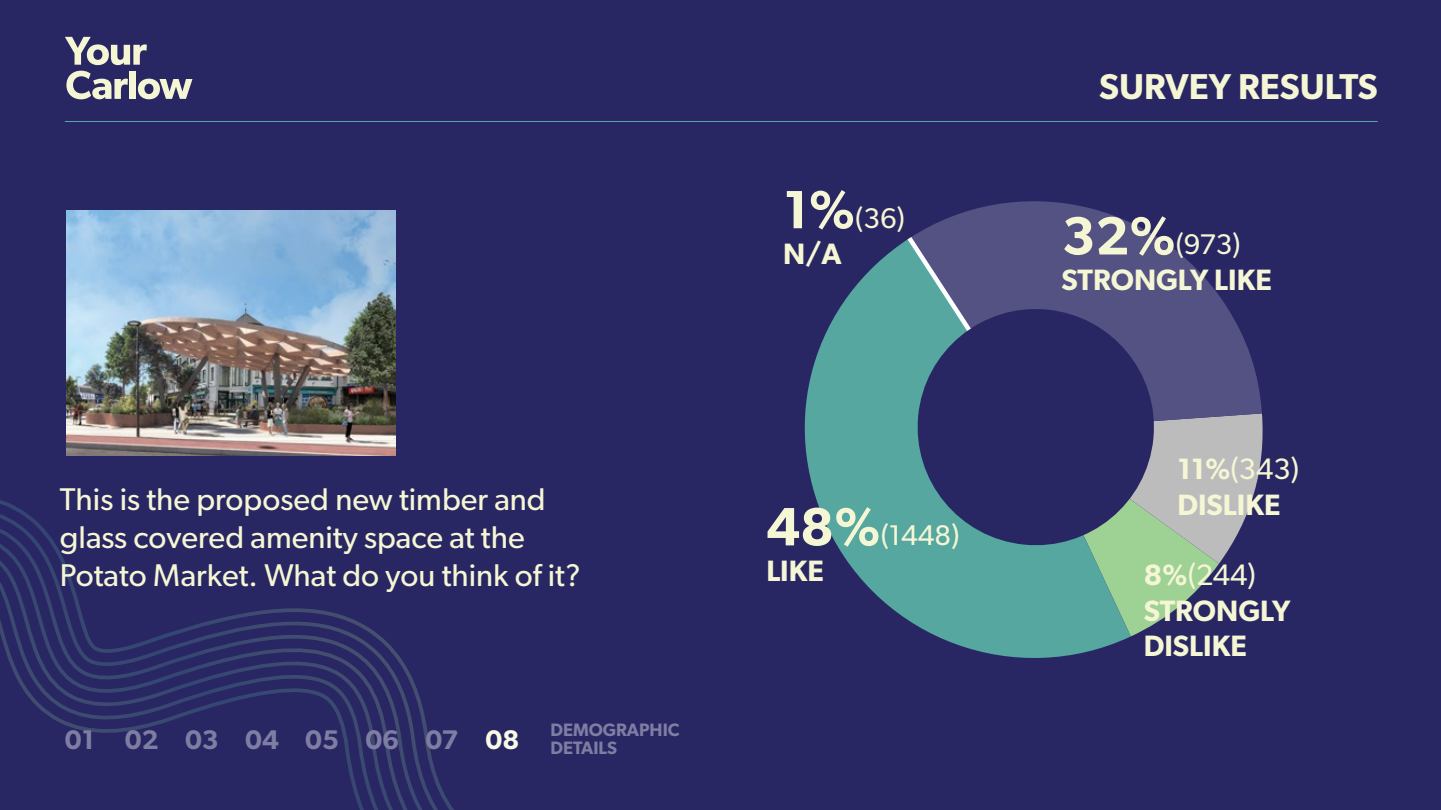
<style>
.page{position:relative;width:1441px;height:810px;background:#fff}
.page>*{position:absolute;margin:0;border:0;box-sizing:border-box;transform-origin:0 0}
.t1{font:600 36px "Gibson";color:#f5f6d4}
.t2{font:31.5px/37.8px "Gibson";color:#f5f6d4}
.t3{font:600 29.55px/35.4px "Gibson";color:#f5f6d4}
.t4{font:28.5px "Gibson";color:#f5f6d4}
.t5{font:600 27px "Gibson";color:#7e7da2}
.t6{font:600 18px/18px "Gibson";color:#7e7da2}
.s1{font-weight:600;font-size:54px}
.s2{color:#f9fae5}
.s3{font-weight:400}
</style>
<div class="page">
<div style="left:0;top:0;width:1440px;height:810px;background:#292664"></div>
<svg style="left:0;top:36px;width:454px;height:774px"></svg>
<svg style="left:920px;top:201px;width:228px;height:31px;fill:#545183"></svg>
<svg style="left:804px;top:242px;width:326px;height:416px;fill:#55a79f"></svg>
<svg style="left:903px;top:232px;width:360px;height:404px"></svg>
<img style="left:66px;top:210px;width:329px;height:246px">
<svg style="left:911px;top:303px;width:248px;height:248px"></svg>
<svg style="left:65px;top:37px;width:82px;height:28px"></svg>
<svg style="left:66px;top:71px;width:62px;height:28px"></svg>
<div style="left:130px;top:71px;width:6px;height:28px;background:#f5f6d4"></div>
<svg style="left:138px;top:79px;width:54px;height:20px"></svg>
<hr style="left:65px;top:121px;width:1312px;height:1px;background:#55a79f">
<p class="t4" style="left:783px;top:201px;width:123px"><span class="s1">1%</span>(36)</p>
<p class="t3" style="left:783px;top:235px;width:60px">N/A</p>
<p class="t2" style="left:60px;top:480px;width:522px">This is the proposed new timber and glass covered amenity space at the<br>Potato Market. What do you think of it?</p>
<p class="t5" style="left:65px;top:723px;width:456px">01 02 03 04 05 06 07 <span class="s2">08</span></p>
<p class="t6" style="left:550px;top:720px;width:131px">DEMOGRAPHIC<br>DETAILS</p>
<p class="t4" style="left:766px;top:518px;width:194px"><span class="s1">48%</span>(1448)</p>
<p class="t3" style="left:766px;top:552px;width:59px">LIKE</p>
<p class="t1" style="left:1099px;top:65px;width:280px">SURVEY RESULTS</p>
<p class="t4" style="left:1061px;top:228px;width:180px"><span class="s1">32%</span>(973)</p>
<p class="t3" style="left:1061px;top:261px;width:212px">STRONGLY LIKE</p>
<p class="t3" style="left:1177px;top:451px;width:123px">11%<span class="s3">(343)<br></span>DISLIKE</p>
<p class="t3" style="left:1143px;top:557px;width:148px">8%<span class="s3">(244)<br></span>STRONGLY<br>DISLIKE</p>
</div>
